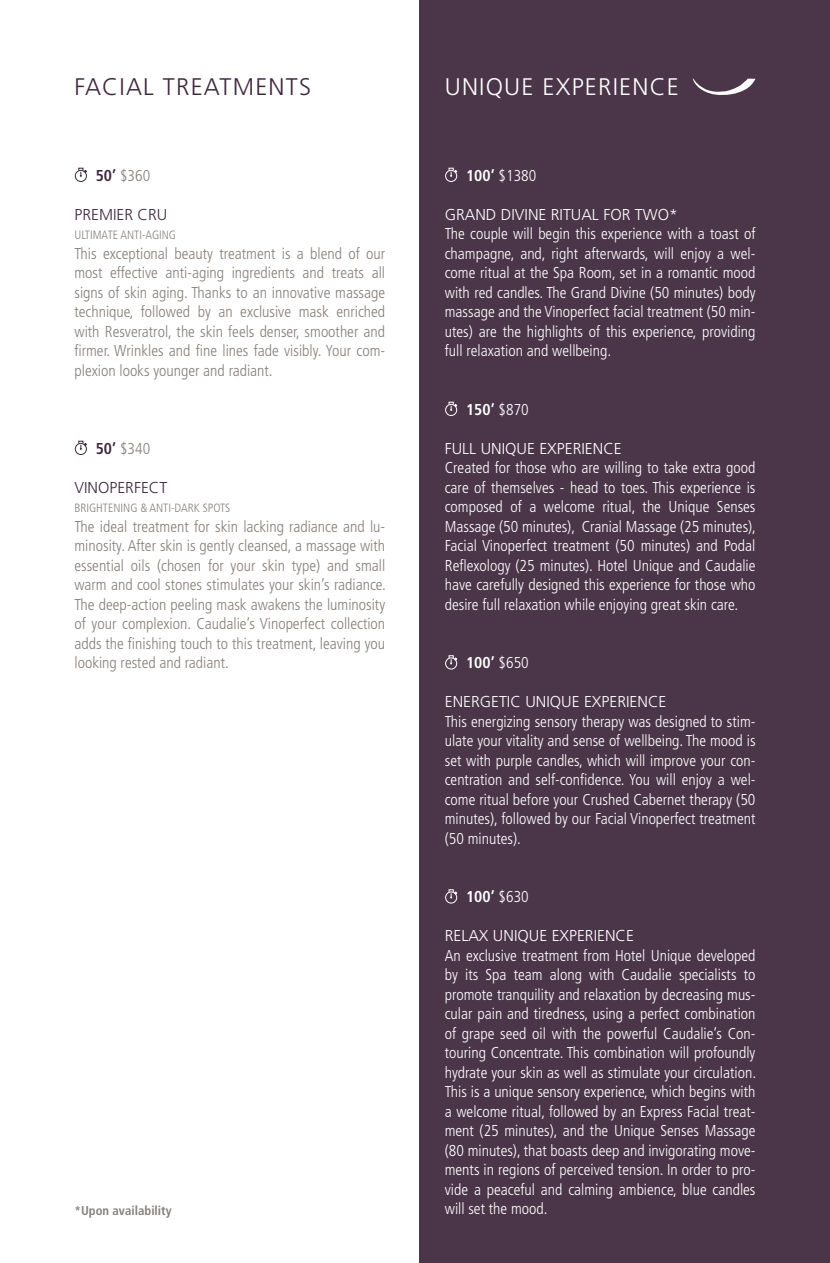
<style>
.page{position:relative;width:830px;height:1263px;background:#fff}
.page>*{position:absolute;margin:0;border:0;box-sizing:border-box;transform-origin:0 0}
.t1{font:300 24px "Frutiger";letter-spacing:.05em;color:#3e273c}
.t2{font:300 24px "Frutiger";letter-spacing:.05em;color:#fff}
.t3{font:300 condensed 15.75px/19.5px "Frutiger";color:#fff;text-align:justify}
.t4{font:300 condensed 15.75px/19.5px "Frutiger";color:#877f7a;text-align:justify}
.t5{font:300 15.75px "Frutiger";color:#fff}
.t6{font:700 condensed 15.75px "Frutiger";color:#fff}
.t7{font:300 15.75px "Frutiger";color:#3e273c}
.t8{font:700 condensed 12.75px "Frutiger";color:#877f7a}
.t9{font:300 condensed 12px "Frutiger";color:#877f7a}
.s1{font-weight:700;color:#3e273c}
.s2{font-weight:700}
.s3{font-weight:300}
</style>
<div class="page">
<div style="left:419px;top:0;width:410px;height:1263px;background:#4b3548"></div>
<div style="left:75px;top:170px;width:12px;height:12px;border:1px solid #3e273c;border-radius:50%"></div>
<svg style="left:78px;top:168px;width:9px;height:9px"></svg>
<div style="left:75px;top:443px;width:12px;height:12px;border:1px solid #3e273c;border-radius:50%"></div>
<svg style="left:78px;top:441px;width:9px;height:9px"></svg>
<div style="left:445px;top:170px;width:12px;height:12px;border:1px solid #fff;border-radius:50%"></div>
<svg style="left:448px;top:168px;width:9px;height:9px"></svg>
<div style="left:445px;top:404px;width:12px;height:12px;border:1px solid #fff;border-radius:50%"></div>
<svg style="left:448px;top:402px;width:9px;height:9px"></svg>
<div style="left:445px;top:657px;width:12px;height:12px;border:1px solid #fff;border-radius:50%"></div>
<svg style="left:448px;top:655px;width:9px;height:9px"></svg>
<div style="left:445px;top:891px;width:12px;height:12px;border:1px solid #fff;border-radius:50%"></div>
<svg style="left:448px;top:889px;width:9px;height:9px"></svg>
<svg style="left:693px;top:79px;width:62px;height:16px"></svg>
<h1 class="t1" style="left:74px;top:73px;width:238px">FACIAL TREATMENTS</h1>
<h1 class="t2" style="left:444px;top:73px;width:235px">UNIQUE EXPERIENCE</h1>
<p class="t4" style="left:96px;top:166px;width:56px"><span class="s1">50’</span> $360</p>
<p class="t7" style="left:74px;top:205px;width:94px">PREMIER CRU</p>
<p class="t9" style="left:74px;top:228px;width:103px">ULTIMATE ANTI-AGING</p>
<p class="t4" style="left:74px;top:244px;width:312px">This exceptional beauty treatment is a blend of our most effective anti-aging ingredients and treats all signs of skin aging. Thanks to an innovative massage technique, followed by an exclusive mask enriched with Resveratrol, the skin feels denser, smoother and firmer. Wrinkles and fine lines fade visibly. Your com&shy;plexion looks younger and radiant.</p>
<p class="t4" style="left:96px;top:439px;width:56px"><span class="s1">50’</span> $340</p>
<p class="t7" style="left:74px;top:478px;width:94px">VINOPERFECT</p>
<p class="t9" style="left:74px;top:501px;width:157px">BRIGHTENING &amp; ANTI-DARK SPOTS</p>
<p class="t4" style="left:74px;top:517px;width:313px">The ideal treatment for skin lacking radiance and lu&shy;minosity. After skin is gently cleansed, a massage with essential oils (chosen for your skin type) and small warm and cool stones stimulates your skin’s radiance.<br>The deep-action peeling mask awakens the luminosity of your complexion. Caudalie’s Vinoperfect collection adds the finishing touch to this treatment, leaving you looking rested and radiant.</p>
<p class="t3" style="left:466px;top:166px;width:72px"><span class="s2">100’</span> $1380</p>
<p class="t5" style="left:444px;top:205px;width:234px">GRAND DIVINE RITUAL FOR TWO*</p>
<p class="t3" style="left:444px;top:224px;width:312px">The couple will begin this experience with a toast of champagne, and, right afterwards, will enjoy a wel&shy;come ritual at the Spa Room, set in a romantic mood with red candles. The Grand Divine (50 minutes) body massage and the Vinoperfect facial treatment (50 min&shy;utes) are the highlights of this experience, providing full relaxation and wellbeing.</p>
<p class="t6" style="left:466px;top:400px;width:64px">150’ <span class="s3">$870</span></p>
<p class="t5" style="left:444px;top:439px;width:178px">FULL UNIQUE EXPERIENCE</p>
<p class="t3" style="left:444px;top:458px;width:312px">Created for those who are willing to take extra good care of themselves - head to toes. This experience is composed of a welcome ritual, the Unique Senses Massage (50 minutes), Cranial Massage (25 minutes), Facial Vinoperfect treatment (50 minutes) and Podal Reflexology (25 minutes). Hotel Unique and Caudalie have carefully designed this experience for those who desire full relaxation while enjoying great skin care.</p>
<p class="t6" style="left:466px;top:653px;width:64px">100’ <span class="s3">$650</span></p>
<p class="t5" style="left:444px;top:693px;width:223px">ENERGETIC UNIQUE EXPERIENCE</p>
<p class="t3" style="left:444px;top:712px;width:312px">This energizing sensory therapy was designed to stim&shy;ulate your vitality and sense of wellbeing. The mood is set with purple candles, which will improve your con&shy;centration and self-confidence. You will enjoy a wel&shy;come ritual before your Crushed Cabernet therapy (50 minutes), followed by our Facial Vinoperfect treatment (50 minutes).</p>
<p class="t6" style="left:466px;top:887px;width:64px">100’ <span class="s3">$630</span></p>
<p class="t5" style="left:444px;top:927px;width:191px">RELAX UNIQUE EXPERIENCE</p>
<p class="t3" style="left:444px;top:946px;width:313px">An exclusive treatment from Hotel Unique developed by its Spa team along with Caudalie specialists to promote tranquility and relaxation by decreasing mus&shy;cular pain and tiredness, using a perfect combination of grape seed oil with the powerful Caudalie’s Con&shy;touring Concentrate. This combination will profoundly hydrate your skin as well as stimulate your circulation.<br>This is a unique sensory experience, which begins with a welcome ritual, followed by an Express Facial treat&shy;ment (25 minutes), and the Unique Senses Massage (80 minutes), that boasts deep and invigorating move&shy;ments in regions of perceived tension. In order to pro&shy;vide a peaceful and calming ambience, blue candles</p>
<p class="t8" style="left:74px;top:1202px;width:99px">*Upon availability</p>
<p class="t3" style="left:444px;top:1199px;width:104px">will set the mood.</p>
</div>
